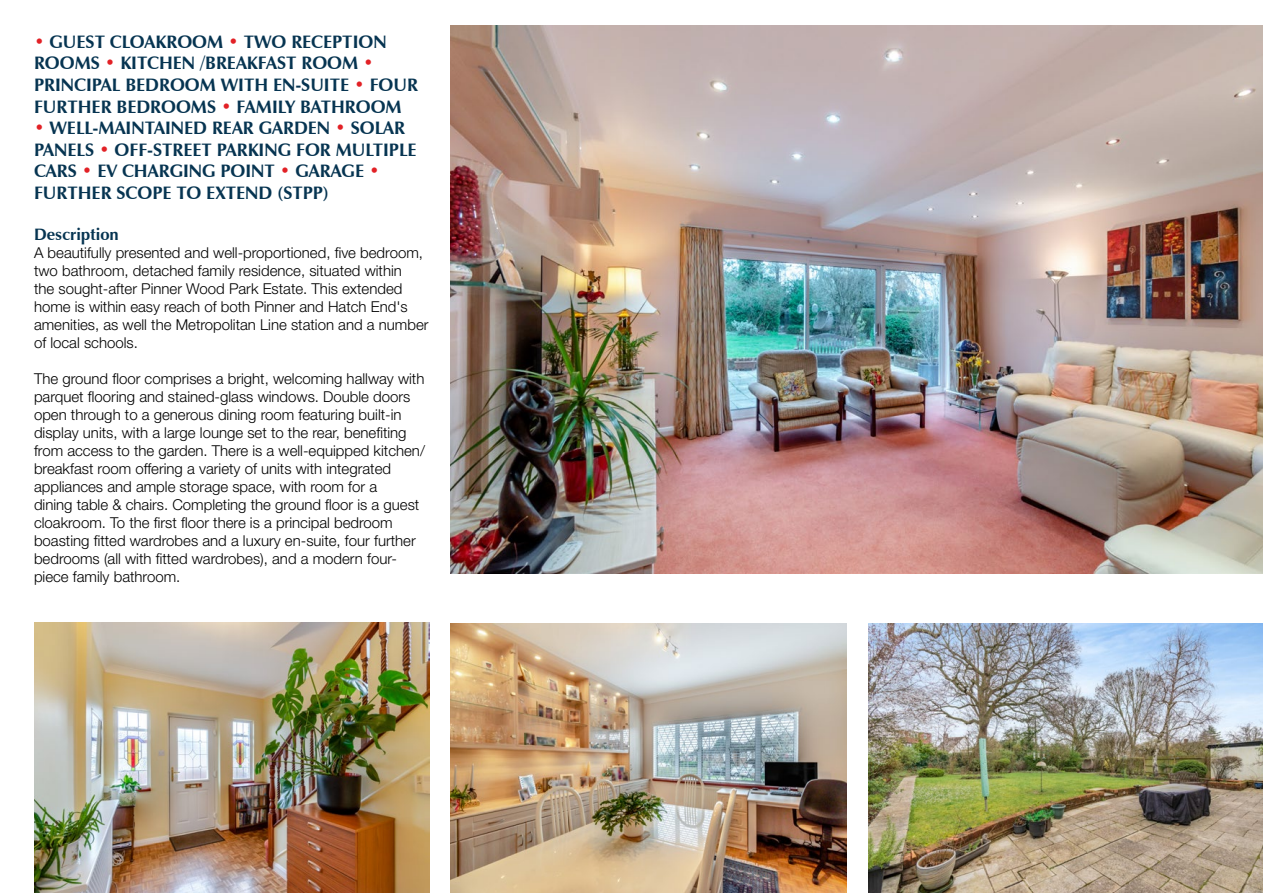
<style>
.page{position:relative;width:1263px;height:893px;background:#fff}
.page>*{position:absolute;margin:0;border:0;box-sizing:border-box;transform-origin:0 0}
.t1{font:700 18px/21.6px "Zapf Humanist 601 BT";color:#063451}
.t2{font:700 16.5px "Zapf Humanist 601 BT";color:#063451}
.t3{font:300 15px/18px "Helvetica Neue LT Std";color:#000}
.s1{color:#e22126}
</style>
<div class="page">
<img style="left:868px;top:624px;width:395px;height:269px">
<img style="left:451px;top:624px;width:395px;height:269px">
<img style="left:34px;top:623px;width:395px;height:270px">
<img style="left:451px;top:25px;width:812px;height:548px">
<p class="t1" style="left:34px;top:31px;width:385px"><span class="s1">•</span> GUEST CLOAKROOM <span class="s1">•</span> TWO RECEPTION ROOMS <span class="s1">•</span> KITCHEN /BREAKFAST ROOM <span class="s1">• </span>PRINCIPAL BEDROOM WITH EN-SUITE <span class="s1">•</span> FOUR FURTHER BEDROOMS <span class="s1">•</span> FAMILY BATHROOM</p>
<p class="t1" style="left:34px;top:117px;width:384px"><span class="s1">•</span> WELL-MAINTAINED REAR GARDEN <span class="s1">•</span> SOLAR PANELS <span class="s1">•</span> OFF-STREET PARKING FOR MULTIPLE CARS <span class="s1">•</span> EV CHARGING POINT <span class="s1">•</span> GARAGE <span class="s1">• </span>FURTHER SCOPE TO EXTEND (STPP)</p>
<p class="t2" style="left:34px;top:224px;width:86px">Description</p>
<p class="t3" style="left:34px;top:244px;width:396px">A beautifully presented and well-proportioned, five bedroom, two bathroom, detached family residence, situated within<br>the sought-after Pinner Wood Park Estate. This extended home is within easy reach of both Pinner and Hatch End's amenities, as well the Metropolitan Line station and a number of local schools.</p>
<p class="t3" style="left:34px;top:370px;width:392px">The ground floor comprises a bright, welcoming hallway with parquet flooring and stained-glass windows. Double doors open through to a generous dining room featuring built-in display units, with a large lounge set to the rear, benefiting from access to the garden. There is a well-equipped kitchen/ breakfast room offering a variety of units with integrated appliances and ample storage space, with room for a<br>dining table &amp; chairs. Completing the ground floor is a guest cloakroom. To the first floor there is a principal bedroom boasting fitted wardrobes and a luxury en-suite, four further bedrooms (all with fitted wardrobes), and a modern four&shy;piece family bathroom.</p>
</div>
